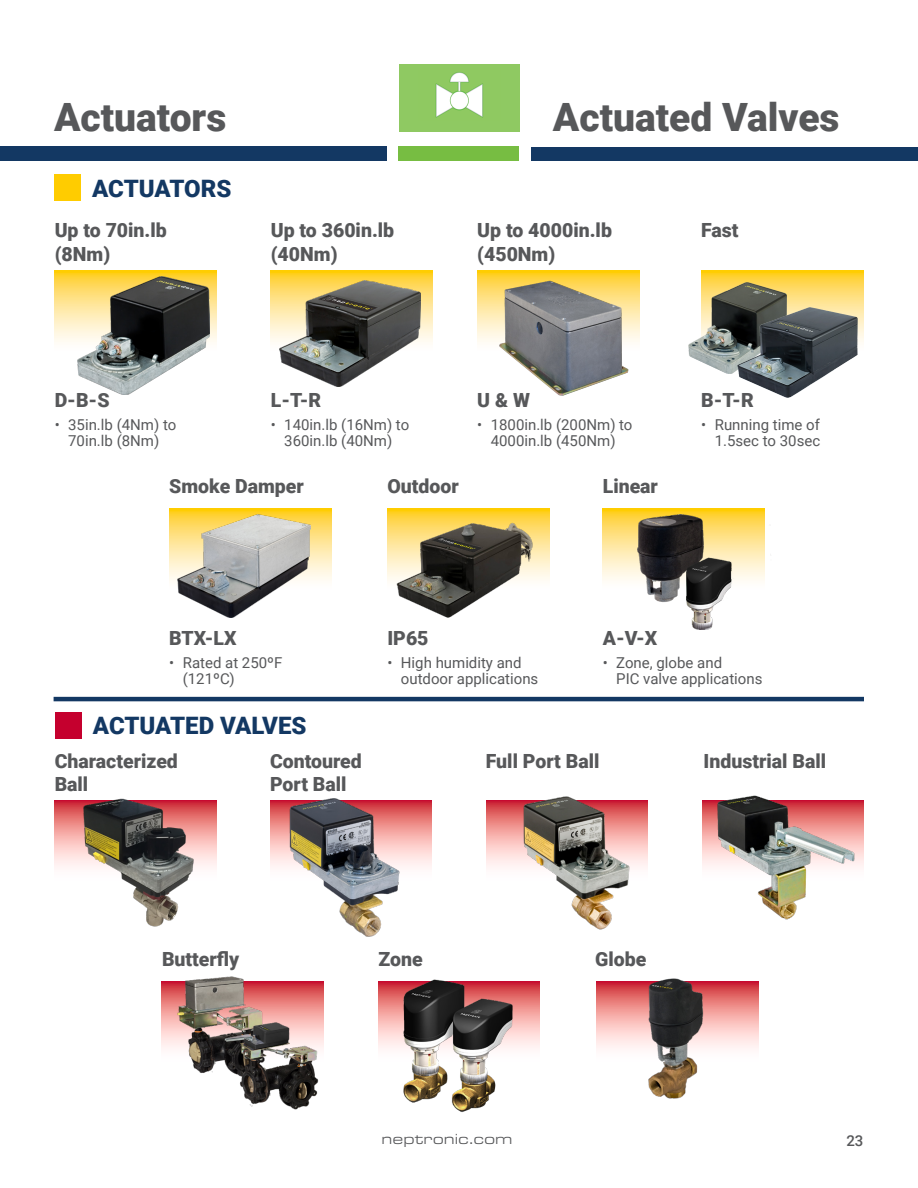
<style>
.page{position:relative;width:918px;height:1188px;background:#fff}
.page>*{position:absolute;margin:0;border:0;box-sizing:border-box;transform-origin:0 0}
.t1{font:900 39px "Roboto";color:#57585a}
.t2{font:900 24px "Roboto";letter-spacing:-.01em;color:#133863}
.t3{font:900 19.5px/23.4px "Roboto";color:#57585a}
.t4{font:15px/16.5px "Roboto";color:#57585a}
.t5{font:15px "Eurostile Ext";color:#57585a}
.t6{font:500 15px "Roboto";color:#57585a}
</style>
<div class="page">
<div style="left:0;top:147px;width:387px;height:14px;background:#133863"></div>
<div style="left:531px;top:147px;width:387px;height:14px;background:#133863"></div>
<div style="left:399px;top:147px;width:120px;height:14px;background:#77bd42"></div>
<svg style="left:702px;top:800px;width:162px;height:67px"></svg>
<img style="left:713px;top:795px;width:144px;height:125px">
<svg style="left:378px;top:982px;width:162px;height:66px"></svg>
<img style="left:401px;top:979px;width:114px;height:133px">
<svg style="left:596px;top:982px;width:162px;height:66px"></svg>
<img style="left:646px;top:978px;width:60px;height:121px">
<svg style="left:387px;top:509px;width:162px;height:72px"></svg>
<div style="left:399px;top:64px;width:121px;height:68px;background:#8fc962"></div>
<img style="left:435px;top:72px;width:48px;height:46px">
<div style="left:54px;top:174px;width:27px;height:27px;background:#fc0"></div>
<div style="left:55px;top:712px;width:27px;height:27px;background:#c5002e"></div>
<svg style="left:169px;top:509px;width:162px;height:72px"></svg>
<hr style="left:54px;top:697px;width:810px;height:4px;background:#133863">
<svg style="left:55px;top:271px;width:162px;height:99px"></svg>
<img style="left:78px;top:276px;width:132px;height:118px">
<svg style="left:55px;top:800px;width:162px;height:67px"></svg>
<img style="left:81px;top:798px;width:116px;height:129px">
<svg style="left:270px;top:800px;width:162px;height:67px"></svg>
<img style="left:282px;top:798px;width:119px;height:139px">
<svg style="left:486px;top:800px;width:162px;height:67px"></svg>
<img style="left:505px;top:796px;width:130px;height:134px">
<svg style="left:271px;top:271px;width:162px;height:81px"></svg>
<img style="left:280px;top:281px;width:140px;height:105px">
<svg style="left:477px;top:271px;width:162px;height:71px"></svg>
<img style="left:499px;top:280px;width:130px;height:116px">
<svg style="left:701px;top:271px;width:162px;height:103px"></svg>
<img style="left:689px;top:282px;width:97px;height:91px">
<img style="left:737px;top:308px;width:120px;height:90px">
<img style="left:177px;top:515px;width:134px;height:102px">
<img style="left:391px;top:517px;width:148px;height:101px">
<svg style="left:603px;top:509px;width:162px;height:72px"></svg>
<img style="left:638px;top:515px;width:127px;height:115px">
<svg style="left:162px;top:982px;width:162px;height:66px"></svg>
<img style="left:176px;top:976px;width:144px;height:134px">
<p class="t1" style="left:54px;top:90px;width:174px">Actuators</p>
<p class="t1" style="left:553px;top:90px;width:288px">Actuated Valves</p>
<p class="t2" style="left:92px;top:171px;width:141px">ACTUATORS</p>
<p class="t3" style="left:55px;top:218px;width:114px">Up to 70in.lb</p>
<p class="t3" style="left:55px;top:241px;width:57px">(8Nm)</p>
<p class="t3" style="left:271px;top:218px;width:125px">Up to 360in.lb</p>
<p class="t3" style="left:271px;top:241px;width:68px">(40Nm)</p>
<p class="t3" style="left:477px;top:218px;width:136px">Up to 4000in.lb</p>
<p class="t3" style="left:477px;top:241px;width:80px">(450Nm)</p>
<p class="t3" style="left:701px;top:218px;width:39px">Fast</p>
<p class="t3" style="left:55px;top:387px;width:56px">D-B-S</p>
<p class="t4" style="left:55px;top:416px;width:123px;text-align:center">• 35in.lb (4Nm) to<br>70in.lb (8Nm)</p>
<p class="t3" style="left:271px;top:387px;width:52px">L-T-R</p>
<p class="t4" style="left:271px;top:416px;width:140px;text-align:center">• 140in.lb (16Nm) to<br>360in.lb (40Nm)</p>
<p class="t3" style="left:477px;top:387px;width:54px">U &amp; W</p>
<p class="t4" style="left:477px;top:416px;width:157px;text-align:center">• 1800in.lb (200Nm) to<br>4000in.lb (450Nm)</p>
<p class="t3" style="left:169px;top:474px;width:136px">Smoke Damper</p>
<p class="t3" style="left:387px;top:474px;width:73px">Outdoor</p>
<p class="t3" style="left:603px;top:474px;width:57px">Linear</p>
<p class="t3" style="left:701px;top:387px;width:54px">B-T-R</p>
<p class="t4" style="left:701px;top:416px;width:120px;text-align:right">• Running time of<br>1.5sec to 30sec</p>
<p class="t3" style="left:169px;top:625px;width:69px">BTX-LX</p>
<p class="t4" style="left:183px;top:654px;width:101px;text-indent:-14px">• Rated at 250ºF (121ºC)</p>
<p class="t2" style="left:93px;top:709px;width:215px">ACTUATED VALVES</p>
<p class="t3" style="left:387px;top:625px;width:43px">IP65</p>
<p class="t4" style="left:401px;top:654px;width:139px;text-indent:-14px">• High humidity and outdoor applications</p>
<p class="t3" style="left:603px;top:625px;width:56px">A-V-X</p>
<p class="t4" style="left:616px;top:654px;width:148px;text-indent:-14px">• Zone, globe and<br>PIC valve applications</p>
<p class="t3" style="left:55px;top:749px;width:125px">Characterized<br>Ball</p>
<p class="t3" style="left:270px;top:749px;width:93px">Contoured<br>Port Ball</p>
<p class="t3" style="left:486px;top:749px;width:115px">Full Port Ball</p>
<p class="t3" style="left:704px;top:749px;width:124px">Industrial Ball</p>
<p class="t3" style="left:162px;top:947px;width:79px">Butterfly</p>
<p class="t3" style="left:378px;top:947px;width:46px">Zone</p>
<p class="t3" style="left:595px;top:947px;width:53px">Globe</p>
<p class="t5" style="left:382px;top:1129px;width:133px">neptronic.com</p>
<p class="t6" style="left:846px;top:1130px;width:19px">23</p>
</div>
